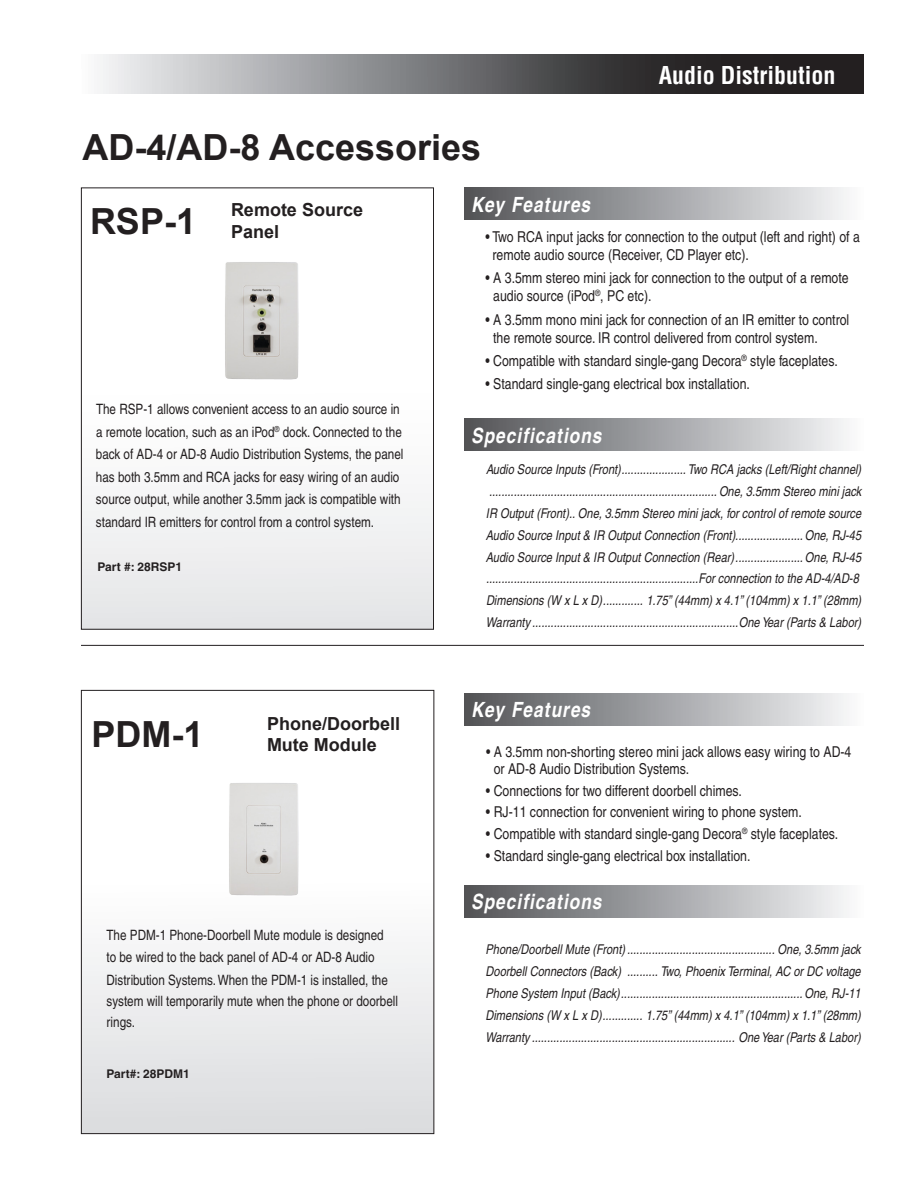
<style>
.page{position:relative;width:918px;height:1188px;background:#fff}
.page>*{position:absolute;margin:0;border:0;box-sizing:border-box;transform-origin:0 0}
.t1{font:700 36px "Arial";color:#231f20}
.t2{font:700 condensed 24px "Helvetica";color:#fff}
.t3{font:italic 700 condensed 21px "Helvetica";letter-spacing:.05em;color:#fefefe}
.t4{font:italic 700 condensed 21px "Helvetica";letter-spacing:.05em;color:#fff}
.t5{font:700 18px/21.6px "Arial";color:#231f20}
.t6{font:condensed 15px/18px "Helvetica";color:#231f20}
.t7{font:condensed 14.25px/22.5px "Helvetica";color:#231f20}
.t8{font:italic condensed 13.5px "Helvetica";color:#231f20}
.t9{font:700 12px "Helvetica";color:#231f20}
</style>
<div class="page">
<svg style="left:100px;top:54px;width:764px;height:40px;background:#6e6e70"></svg>
<div style="left:81px;top:690px;width:353px;height:444px;background:linear-gradient(to bottom,#fff,#e1e2e4)"></div>
<div style="left:81px;top:690px;width:353px;height:444px;border:1px solid #231f20"></div>
<img style="left:185px;top:780px;width:157px;height:118px">
<div style="left:464px;top:693px;width:400px;height:32px;background:linear-gradient(to right,#525356,#f9fafb)"></div>
<div style="left:464px;top:885px;width:400px;height:32px;background:linear-gradient(to right,#525356,#f9fafb)"></div>
<hr style="left:81px;top:645px;width:783px;height:1px;background:#231f20">
<div style="left:81px;top:188px;width:353px;height:441px;background:linear-gradient(to bottom,#fff,#ebeced)"></div>
<div style="left:81px;top:188px;width:353px;height:442px;border:1px solid #231f20"></div>
<img style="left:210px;top:258px;width:103px;height:124px">
<div style="left:464px;top:188px;width:400px;height:32px;background:linear-gradient(to right,#525356,#f9fafb)"></div>
<div style="left:464px;top:418px;width:400px;height:33px;background:linear-gradient(to right,#525356,#f9fafb)"></div>
<p class="t1" style="left:82px;top:124px;width:400px">AD-4/AD-8 Accessories</p>
<p class="t2" style="left:659px;top:60px;width:178px">Audio Distribution</p>
<p class="t1" style="left:90px;top:197px;width:108px">RSP-1</p>
<p class="t5" style="left:231px;top:200px;width:134px">Remote Source<br>Panel</p>
<p class="t7" style="left:96px;top:398px;width:309px">The RSP-1 allows convenient access to an audio source in a remote location, such as an iPod<sup>®</sup> dock. Connected to the back of AD-4 or AD-8 Audio Distribution Systems, the panel has both 3.5mm and RCA jacks for easy wiring of an audio source output, while another 3.5mm jack is compatible with standard IR emitters for control from a control system.</p>
<p class="t9" style="left:98px;top:559px;width:86px">Part #: 28RSP1</p>
<p class="t1" style="left:92px;top:710px;width:113px">PDM-1</p>
<p class="t5" style="left:267px;top:713px;width:135px">Phone/Doorbell</p>
<p class="t5" style="left:267px;top:734px;width:111px">Mute Module</p>
<p class="t7" style="left:106px;top:923px;width:283px">The PDM-1 Phone-Doorbell Mute module is designed to be wired to the back panel of AD-4 or AD-8 Audio<br>Distribution Systems. When the PDM-1 is installed, the</p>
<p class="t7" style="left:106px;top:990px;width:293px;line-height:21px">system will temporarily mute when the phone or doorbell rings.</p>
<p class="t9" style="left:106px;top:1066px;width:85px">Part#: 28PDM1</p>
<p class="t4" style="left:471px;top:192px;width:121px">Key Features</p>
<p class="t6" style="left:492px;top:228px;width:369px;text-indent:-7px">• Two RCA input jacks for connection to the output (left and right) of a remote audio source (Receiver, CD Player etc).</p>
<p class="t6" style="left:493px;top:269px;width:357px;text-indent:-8px">• A 3.5mm stereo mini jack for connection to the output of a remote audio source (iPod<sup>®</sup>, PC etc).</p>
<p class="t6" style="left:493px;top:310px;width:358px;text-indent:-8px">• A 3.5mm mono mini jack for connection of an IR emitter to control the remote source. IR control delivered from control system.</p>
<p class="t6" style="left:486px;top:352px;width:354px">• Compatible with standard single-gang Decora<sup>®</sup> style faceplates.</p>
<p class="t6" style="left:486px;top:375px;width:266px">• Standard single-gang electrical box installation.</p>
<p class="t3" style="left:471px;top:423px;width:132px">Specifications</p>
<p class="t8" style="left:486px;top:461px;width:377px">Audio Source Inputs (Front)..................... Two RCA jacks (Left/Right channel)</p>
<p class="t8" style="left:489px;top:483px;width:374px">.......................................................................... One, 3.5mm Stereo mini jack</p>
<p class="t8" style="left:486px;top:505px;width:377px">IR Output (Front).. One, 3.5mm Stereo mini jack, for control of remote source</p>
<p class="t8" style="left:486px;top:527px;width:377px">Audio Source Input &amp; IR Output Connection (Front)......................One, RJ-45</p>
<p class="t8" style="left:486px;top:549px;width:377px">Audio Source Input &amp; IR Output Connection (Rear)......................One, RJ-45</p>
<p class="t8" style="left:486px;top:571px;width:374px">.....................................................................For connection to the AD-4/AD-8</p>
<p class="t8" style="left:486px;top:593px;width:377px">Dimensions (W x L x D)............. 1.75” (44mm) x 4.1” (104mm) x 1.1” (28mm)</p>
<p class="t8" style="left:486px;top:615px;width:377px">Warranty ...................................................................One Year (Parts &amp; Labor)</p>
<p class="t4" style="left:471px;top:697px;width:121px">Key Features</p>
<p class="t6" style="left:494px;top:744px;width:359px;line-height:16.5px;text-indent:-8px">• A 3.5mm non-shorting stereo mini jack allows easy wiring to AD-4 or AD-8 Audio Distribution Systems.</p>
<p class="t6" style="left:486px;top:781px;width:257px">• Connections for two different doorbell chimes.</p>
<p class="t6" style="left:486px;top:803px;width:317px">• RJ-11 connection for convenient wiring to phone system.</p>
<p class="t6" style="left:486px;top:825px;width:354px">• Compatible with standard single-gang Decora<sup>®</sup> style faceplates.</p>
<p class="t6" style="left:486px;top:847px;width:266px">• Standard single-gang electrical box installation.</p>
<p class="t3" style="left:471px;top:889px;width:132px">Specifications</p>
<p class="t8" style="left:486px;top:941px;width:377px">Phone/Doorbell Mute (Front) ................................................ One, 3.5mm jack</p>
<p class="t8" style="left:486px;top:963px;width:377px">Doorbell Connectors (Back) .......... Two, Phoenix Terminal, AC or DC voltage</p>
<p class="t8" style="left:486px;top:985px;width:377px">Phone System Input (Back)...........................................................One, RJ-11</p>
<p class="t8" style="left:486px;top:1007px;width:377px">Dimensions (W x L x D)............. 1.75” (44mm) x 4.1” (104mm) x 1.1” (28mm)</p>
<p class="t8" style="left:486px;top:1029px;width:377px">Warranty .................................................................. One Year (Parts &amp; Labor)</p>
</div>
